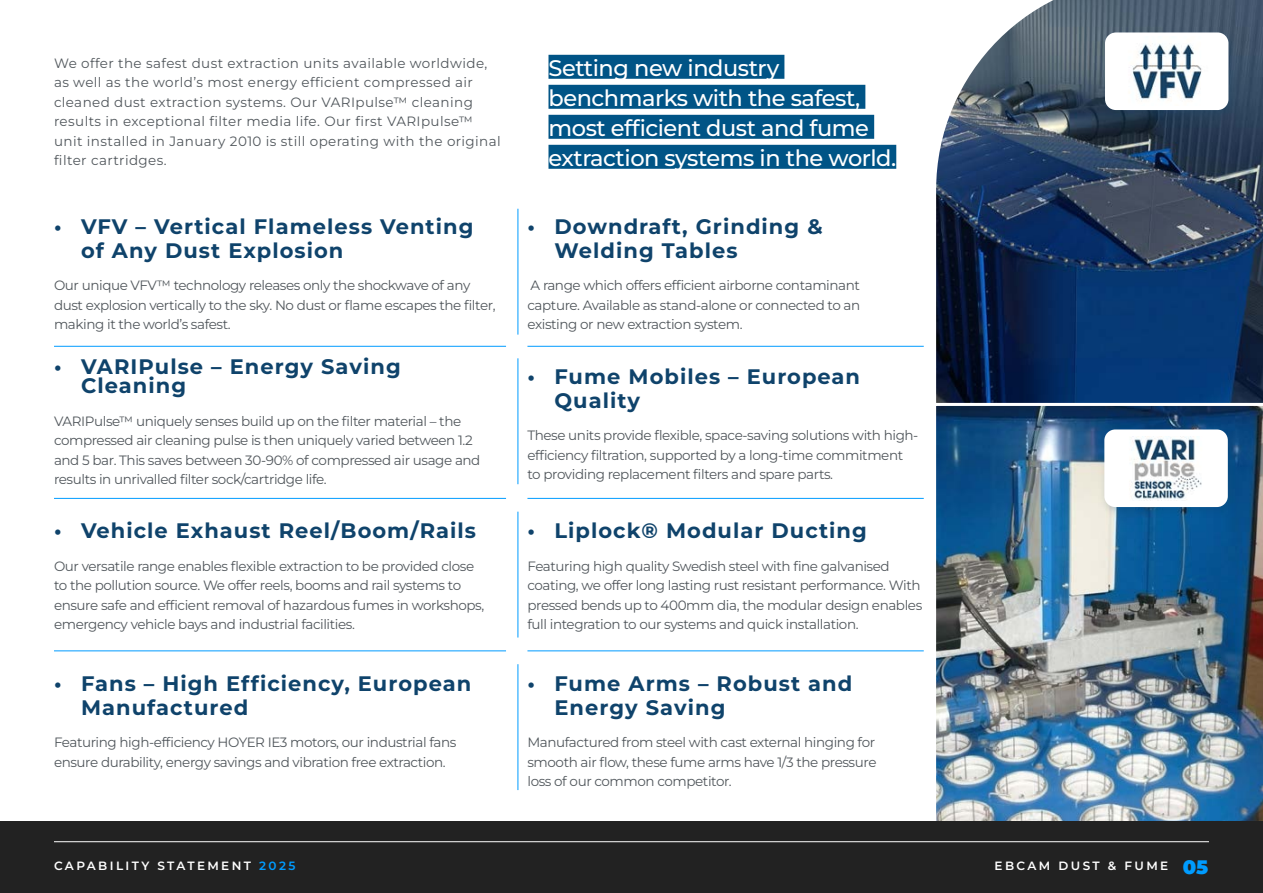
<style>
.page{position:relative;width:1263px;height:893px;background:#fff}
.page>*{position:absolute;margin:0;border:0;box-sizing:border-box;transform-origin:0 0}
.t1{font:500 22.5px/30px "Montserrat";letter-spacing:-.02em;color:#fff}
.t2{font:700 21px/24px "Montserrat";letter-spacing:.05em;color:#0f436b}
.t3{font:13.5px/19.5px "Montserrat";letter-spacing:-.03em;color:#51575c}
.t4{font:13.5px/19.5px "Montserrat";letter-spacing:.03em;color:#51575c}
.t5{font:600 12px "Montserrat";letter-spacing:.2em;color:#fff}
.s1{color:#009cff}
.s2{font-weight:900;font-size:19.5px;color:#009cff}
</style>
<div class="page">
<svg style="left:936px;top:0;width:327px;height:401px;background:#2e4668"></svg>
<img style="left:932px;top:401px;width:331px;height:421px">
<div style="left:0;top:822px;width:1263px;height:71px;background:#222"></div>
<hr style="left:54px;top:841px;width:1155px;height:1px;background:#fff">
<div style="left:548px;top:55px;width:236px;height:24px;background:#005486"></div>
<div style="left:548px;top:85px;width:317px;height:24px;background:#005486"></div>
<div style="left:548px;top:115px;width:326px;height:24px;background:#005486"></div>
<div style="left:548px;top:145px;width:348px;height:24px;background:#005486"></div>
<hr style="left:527px;top:346px;width:397px;height:1px;background:#009cff">
<hr style="left:527px;top:498px;width:397px;height:1px;background:#009cff">
<hr style="left:54px;top:346px;width:452px;height:1px;background:#009cff">
<hr style="left:54px;top:498px;width:452px;height:1px;background:#009cff">
<hr style="left:54px;top:651px;width:452px;height:1px;background:#009cff">
<hr style="left:527px;top:651px;width:397px;height:1px;background:#009cff">
<hr style="left:518px;top:664px;width:1px;height:126px;background:#009cff">
<hr style="left:518px;top:512px;width:1px;height:125px;background:#009cff">
<hr style="left:518px;top:358px;width:1px;height:126px;background:#009cff">
<hr style="left:518px;top:209px;width:1px;height:126px;background:#009cff">
<div style="left:1099px;top:27px;width:141px;height:95px;background:#0f436b;opacity:.27"></div>
<div style="left:1105px;top:32px;width:123px;height:78px;background:#fff;border-radius:11px"></div>
<img style="left:1129px;top:43px;width:73px;height:58px">
<div style="left:1099px;top:424px;width:140px;height:95px;background:#0f436b;opacity:.27"></div>
<div style="left:1104px;top:429px;width:124px;height:78px;background:#fff;border-radius:11px"></div>
<img style="left:1132px;top:436px;width:70px;height:64px">
<p class="t4" style="left:54px;top:53px;width:448px">We offer the safest dust extraction units available worldwide, as well as the world’s most energy efficient compressed air cleaned dust extraction systems. Our VARIpulse™ cleaning results in exceptional filter media life. Our first VARIpulse™ unit installed in January 2010 is still operating with the original filter cartridges.</p>
<h1 class="t1" style="left:548px;top:52px;width:349px">Setting new industry benchmarks with the safest, most efficient dust and fume extraction systems in the world.</h1>
<h2 class="t2" style="left:81px;top:214px;width:394px;text-indent:-27px">• VFV – Vertical Flameless Venting of Any Dust Explosion</h2>
<p class="t3" style="left:54px;top:275px;width:443px">Our unique VFV™ technology releases only the shockwave of any dust explosion vertically to the sky. No dust or flame escapes the filter, making it the world’s safest.</p>
<h2 class="t2" style="left:81px;top:356px;width:321px;line-height:19.5px;text-indent:-27px">• VARIPulse – Energy Saving<br>Cleaning</h2>
<p class="t3" style="left:54px;top:411px;width:428px">VARIPulse™ uniquely senses build up on the filter material – the compressed air cleaning pulse is then uniquely varied between 1.2 and 5 bar. This saves between 30-90% of compressed air usage and results in unrivalled filter sock/cartridge life.</p>
<h2 class="t2" style="left:54px;top:518px;width:423px">• Vehicle Exhaust Reel/Boom/Rails</h2>
<p class="t3" style="left:54px;top:556px;width:432px">Our versatile range enables flexible extraction to be provided close to the pollution source. We offer reels, booms and rail systems to ensure safe and efficient removal of hazardous fumes in workshops, emergency vehicle bays and industrial facilities.</p>
<h2 class="t2" style="left:81px;top:671px;width:392px;text-indent:-27px">• Fans – High Efficiency, European<br>Manufactured</h2>
<p class="t3" style="left:54px;top:732px;width:404px">Featuring high-efficiency HOYER IE3 motors, our industrial fans ensure durability, energy savings and vibration free extraction.</p>
<h2 class="t2" style="left:554px;top:214px;width:270px;text-indent:-27px">• Downdraft, Grinding &amp;<br>Welding Tables</h2>
<p class="t3" style="left:527px;top:275px;width:334px;text-align:justify">A range which offers efficient airborne contaminant capture. Available as stand-alone or connected to an existing or new extraction system.</p>
<h2 class="t2" style="left:554px;top:363px;width:307px;text-indent:-27px">• Fume Mobiles – European<br>Quality</h2>
<p class="t3" style="left:527px;top:425px;width:392px">These units provide flexible, space-saving solutions with high&shy;efficiency filtration, supported by a long-time commitment to providing replacement filters and spare parts.</p>
<h2 class="t2" style="left:527px;top:518px;width:341px">• Liplock® Modular Ducting</h2>
<p class="t3" style="left:527px;top:556px;width:396px">Featuring high quality Swedish steel with fine galvanised coating, we offer long lasting rust resistant performance. With pressed bends up to 400mm dia, the modular design enables full integration to our systems and quick installation.</p>
<h2 class="t2" style="left:554px;top:671px;width:299px;text-indent:-27px">• Fume Arms – Robust and<br>Energy Saving</h2>
<p class="t3" style="left:527px;top:732px;width:350px;text-align:justify">Manufactured from steel with cast external hinging for smooth air flow, these fume arms have 1/3 the pressure loss of our common competitor.</p>
<p class="t5" style="left:54px;top:857px;width:243px">CAPABILITY STATEMENT <span class="s1">2025</span></p>
<p class="t5" style="left:995px;top:857px;width:215px">EBCAM DUST &amp; FUME <span class="s2">05</span></p>
</div>
